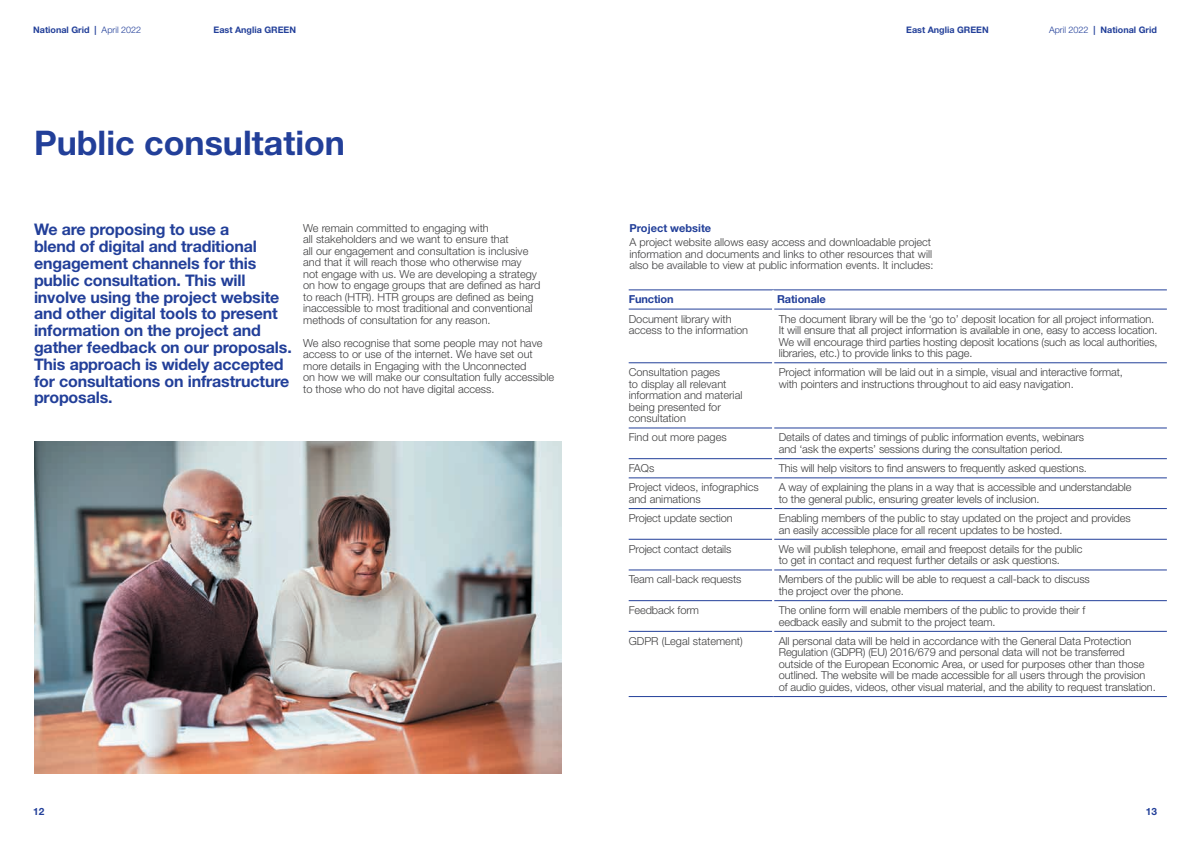
<style>
.page{position:relative;width:1191px;height:842px;background:#fff}
.page>*{position:absolute;margin:0;border:0;box-sizing:border-box;transform-origin:0 0}
.t1{font:700 34px "Helvetica Neue LT Std";color:#223f99}
.t2{font:700 16px/16.8px "Helvetica Neue LT Std";letter-spacing:-.01em;color:#223f99}
.t3{font:300 11px/11.5px "Helvetica Neue LT Std";letter-spacing:-.01em;color:#3e3e3f}
.t4{font:700 11px "Helvetica Neue LT Std";letter-spacing:-.01em;color:#223f99}
.t5{font:700 10px "Helvetica Neue LT Std";color:#223f99}
.t6{font:700 9px "Helvetica Neue LT Std";color:#223f99}
.s1{font-weight:300}
</style>
<div class="page">
<hr style="left:628px;top:696px;width:145px;height:1px;background:#223f99">
<hr style="left:773px;top:696px;width:393px;height:1px;background:#223f99">
<hr style="left:628px;top:363px;width:144px;height:1px;background:#223f99">
<hr style="left:774px;top:363px;width:392px;height:1px;background:#223f99">
<hr style="left:628px;top:428px;width:144px;height:1px;background:#223f99">
<hr style="left:774px;top:428px;width:392px;height:1px;background:#223f99">
<hr style="left:628px;top:458px;width:144px;height:1px;background:#223f99">
<hr style="left:774px;top:458px;width:392px;height:1px;background:#223f99">
<hr style="left:628px;top:478px;width:144px;height:1px;background:#223f99">
<hr style="left:774px;top:478px;width:392px;height:1px;background:#223f99">
<hr style="left:628px;top:508px;width:144px;height:1px;background:#223f99">
<hr style="left:774px;top:508px;width:392px;height:1px;background:#223f99">
<hr style="left:628px;top:539px;width:144px;height:1px;background:#223f99">
<hr style="left:774px;top:539px;width:392px;height:1px;background:#223f99">
<hr style="left:628px;top:570px;width:144px;height:1px;background:#223f99">
<hr style="left:774px;top:570px;width:392px;height:1px;background:#223f99">
<hr style="left:628px;top:600px;width:144px;height:1px;background:#223f99">
<hr style="left:774px;top:600px;width:392px;height:1px;background:#223f99">
<hr style="left:628px;top:631px;width:144px;height:1px;background:#223f99">
<hr style="left:774px;top:631px;width:392px;height:1px;background:#223f99">
<hr style="left:628px;top:289px;width:145px;height:1px;background:#223f99">
<hr style="left:773px;top:289px;width:393px;height:1px;background:#223f99">
<hr style="left:628px;top:309px;width:144px;height:1px;background:#223f99">
<hr style="left:774px;top:309px;width:392px;height:1px;background:#223f99">
<img style="left:34px;top:442px;width:527px;height:332px">
<p class="t6" style="left:33px;top:25px;width:109px">National Grid | <span class="s1">April 2022</span></p>
<p class="t6" style="left:214px;top:25px;width:84px">East Anglia GREEN</p>
<p class="t6" style="left:906px;top:25px;width:84px">East Anglia GREEN</p>
<p class="t6" style="left:1049px;top:25px;width:109px"><span class="s1">April 2022</span> | National Grid</p>
<h1 class="t1" style="left:34px;top:122px;width:312px">Public consultation</h1>
<p class="t2" style="left:34px;top:221px;width:259px">We are proposing to use a<br>blend of digital and traditional engagement channels for this public consultation. This will involve using the project website and other digital tools to present information on the project and gather feedback on our proposals.<br>This approach is widely accepted for consultations on infrastructure proposals.</p>
<p class="t3" style="left:303px;top:222px;width:239px">We remain committed to engaging with<br>all stakeholders and we want to ensure that<br>all our engagement and consultation is inclusive and that it will reach those who otherwise may<br>not engage with us. We are developing a strategy on how to engage groups that are defined as hard to reach (HTR). HTR groups are defined as being inaccessible to most traditional and conventional methods of consultation for any reason.</p>
<p class="t3" style="left:303px;top:337px;width:253px">We also recognise that some people may not have access to or use of the internet. We have set out more details in Engaging with the Unconnected<br>on how we will make our consultation fully accessible to those who do not have digital access.</p>
<p class="t4" style="left:629px;top:221px;width:83px">Project website</p>
<p class="t3" style="left:629px;top:236px;width:305px">A project website allows easy access and downloadable project information and documents and links to other resources that will also be available to view at public information events. It includes:</p>
<p class="t4" style="left:628px;top:293px;width:47px">Function</p>
<p class="t4" style="left:777px;top:293px;width:50px">Rationale</p>
<p class="t3" style="left:628px;top:313px;width:121px">Document library with access to the information</p>
<p class="t3" style="left:779px;top:313px;width:380px">The document library will be the ‘go to’ deposit location for all project information.<br>It will ensure that all project information is available in one, easy to access location.<br>We will encourage third parties hosting deposit locations (such as local authorities, libraries, etc.) to provide links to this page.</p>
<p class="t3" style="left:628px;top:366px;width:115px">Consultation pages<br>to display all relevant information and material being presented for consultation</p>
<p class="t3" style="left:779px;top:366px;width:345px">Project information will be laid out in a simple, visual and interactive format, with pointers and instructions throughout to aid easy navigation.</p>
<p class="t3" style="left:628px;top:432px;width:100px">Find out more pages</p>
<p class="t3" style="left:779px;top:432px;width:307px">Details of dates and timings of public information events, webinars and ‘ask the experts’ sessions during the consultation period.</p>
<p class="t3" style="left:628px;top:462px;width:27px">FAQs</p>
<p class="t3" style="left:779px;top:462px;width:310px">This will help visitors to find answers to frequently asked questions.</p>
<p class="t3" style="left:628px;top:481px;width:132px">Project videos, infographics and animations</p>
<p class="t3" style="left:779px;top:481px;width:354px">A way of explaining the plans in a way that is accessible and understandable to the general public, ensuring greater levels of inclusion.</p>
<p class="t3" style="left:628px;top:512px;width:106px">Project update section</p>
<p class="t3" style="left:779px;top:512px;width:353px">Enabling members of the public to stay updated on the project and provides an easily accessible place for all recent updates to be hosted.</p>
<p class="t3" style="left:628px;top:543px;width:104px">Project contact details</p>
<p class="t3" style="left:779px;top:543px;width:305px">We will publish telephone, email and freepost details for the public to get in contact and request further details or ask questions.</p>
<p class="t3" style="left:628px;top:573px;width:114px">Team call-back requests</p>
<p class="t3" style="left:779px;top:573px;width:312px">Members of the public will be able to request a call-back to discuss the project over the phone.</p>
<p class="t3" style="left:628px;top:604px;width:72px">Feedback form</p>
<p class="t3" style="left:779px;top:604px;width:308px">The online form will enable members of the public to provide their f eedback easily and submit to the project team.</p>
<p class="t3" style="left:628px;top:635px;width:116px">GDPR (Legal statement)</p>
<p class="t3" style="left:779px;top:635px;width:378px">All personal data will be held in accordance with the General Data Protection Regulation (GDPR) (EU) 2016/679 and personal data will not be transferred outside of the European Economic Area, or used for purposes other than those outlined. The website will be made accessible for all users through the provision of audio guides, videos, other visual material, and the ability to request translation.</p>
<p class="t5" style="left:33px;top:805px;width:13px">12</p>
<p class="t5" style="left:1145px;top:805px;width:13px">13</p>
</div>
